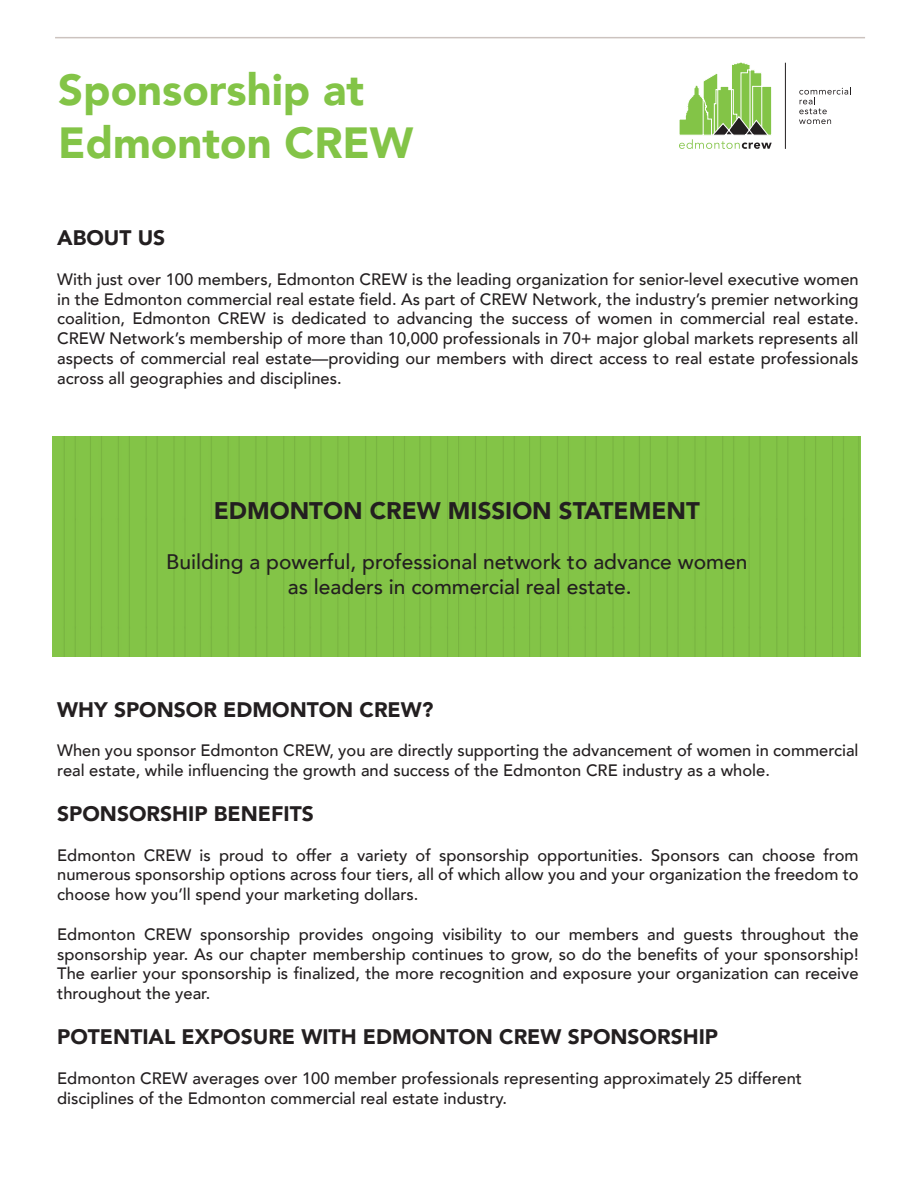
<style>
.page{position:relative;width:918px;height:1188px;background:#fff}
.page>*{position:absolute;margin:0;border:0;box-sizing:border-box;transform-origin:0 0}
.t1{font:900 43.5px "Avenir";color:#83c447}
.t2{font:900 24px "Avenir";color:#231f20}
.t3{font:900 21px "Avenir";color:#231f20}
.t4{font:500 21px "Avenir";color:#231f20}
.t5{font:500 16.5px/19.8px "Avenir";color:#231f20;text-align:justify}
</style>
<div class="page">
<hr style="left:55px;top:37px;width:810px;height:1px;background:#ccc3bf">
<svg style="left:799px;top:87px;width:52px;height:37px"></svg>
<hr style="left:785px;top:63px;width:1px;height:86px;background:#231f20">
<svg style="left:679px;top:62px;width:93px;height:87px"></svg>
<img style="left:53px;top:436px;width:808px;height:220px">
<p class="t1" style="left:58px;top:53px;width:308px">Sponsorship at</p>
<p class="t1" style="left:58px;top:105px;width:357px">Edmonton CREW</p>
<p class="t3" style="left:57px;top:220px;width:110px">ABOUT US</p>
<p class="t5" style="left:57px;top:268px;width:803px">With just over 100 members, Edmonton CREW is the leading organization for senior-level executive women in the Edmonton commercial real estate field. As part of CREW Network, the industry’s premier networking coalition, Edmonton CREW is dedicated to advancing the success of women in commercial real estate.<br>CREW Network’s membership of more than 10,000 professionals in 70+ major global markets represents all aspects of commercial real estate—providing our members with direct access to real estate professionals across all geographies and disciplines.</p>
<p class="t2" style="left:214px;top:490px;width:488px">EDMONTON CREW MISSION STATEMENT</p>
<p class="t4" style="left:166px;top:544px;width:583px">Building a powerful, professional network to advance women</p>
<p class="t4" style="left:288px;top:569px;width:345px">as leaders in commercial real estate.</p>
<p class="t3" style="left:57px;top:691px;width:378px">WHY SPONSOR EDMONTON CREW?</p>
<p class="t5" style="left:57px;top:740px;width:803px">When you sponsor Edmonton CREW, you are directly supporting the advancement of women in commercial real estate, while influencing the growth and success of the Edmonton CRE industry as a whole.</p>
<p class="t3" style="left:57px;top:796px;width:258px">SPONSORSHIP BENEFITS</p>
<p class="t5" style="left:57px;top:844px;width:803px">Edmonton CREW is proud to offer a variety of sponsorship opportunities. Sponsors can choose from numerous sponsorship options across four tiers, all of which allow you and your organization the freedom to choose how you’ll spend your marketing dollars.</p>
<p class="t5" style="left:57px;top:923px;width:803px">Edmonton CREW sponsorship provides ongoing visibility to our members and guests throughout the sponsorship year. As our chapter membership continues to grow, so do the benefits of your sponsorship!<br>The earlier your sponsorship is finalized, the more recognition and exposure your organization can receive throughout the year.</p>
<p class="t3" style="left:57px;top:1019px;width:662px">POTENTIAL EXPOSURE WITH EDMONTON CREW SPONSORSHIP</p>
<p class="t5" style="left:57px;top:1067px;width:746px">Edmonton CREW averages over 100 member professionals representing approximately 25 different</p>
<p class="t5" style="left:57px;top:1087px;width:451px">disciplines of the Edmonton commercial real estate industry.</p>
</div>
